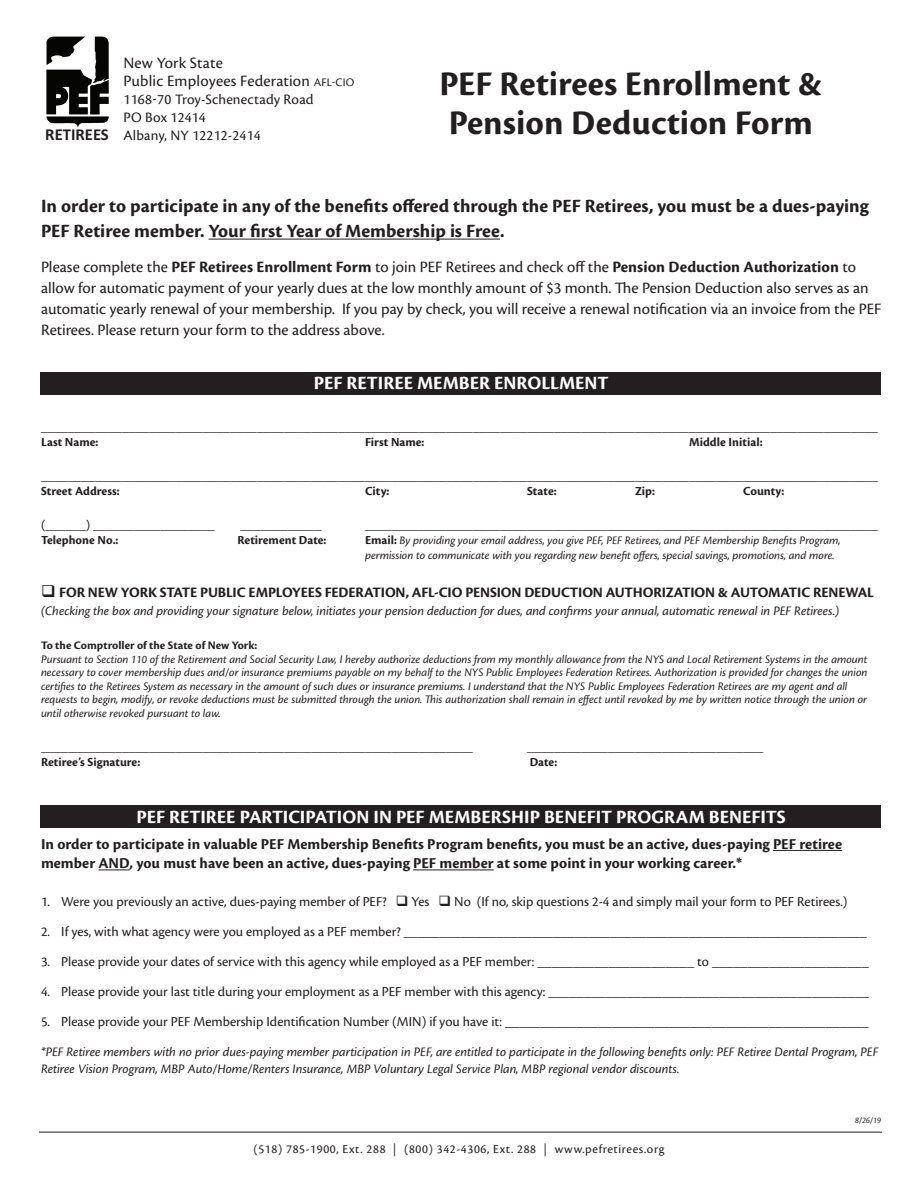
<style>
.page{position:relative;width:918px;height:1188px;background:#fff}
.page>*{position:absolute;margin:0;border:0;box-sizing:border-box;transform-origin:0 0}
.t1{font:700 36px "Cronos Pro";color:#231f20}
.t2{font:700 19.5px/25.5px "Cronos Pro";color:#231f20}
.t3{font:700 19.5px "Cronos Pro";letter-spacing:-.005em;color:#fff}
.t4{font:700 16.65px "Calibri";color:#231f20}
.t5{font:16.5px/21px "Cronos Pro";color:#231f20}
.t6{font:700 15.75px/19.5px "Cronos Pro";color:#231f20}
.t7{font:700 15px "Cronos Pro";letter-spacing:-.01em;color:#231f20}
.t8{font:15px "Cronos Pro";letter-spacing:.01em;color:#231f20}
.t9{font:14.25px "Cronos Pro";color:#231f20}
.t10{font:13.5px "Cronos Pro";color:#231f20}
.t11{font:italic 13.5px/16.5px "Cronos Pro";letter-spacing:-.005em;color:#231f20}
.t12{font:700 12.75px "Cronos Pro";color:#231f20}
.t13{font:12.75px "Cronos Pro";letter-spacing:.05em;color:#231f20}
.t14{font:italic 12px/13.5px "Cronos Pro";letter-spacing:-.005em;color:#231f20}
.t15{font:700 12px "Cronos Pro";color:#231f20}
.t16{font:italic 9px "Cronos Pro";color:#231f20}
.s1{font-size:12px}
.s2{font-weight:700}
.s3{font-weight:700;font-style:normal;font-size:12.75px}
.s4{font-style:italic}
</style>
<div class="page">
<div style="left:40px;top:805px;width:841px;height:22px;background:#231f20"></div>
<div style="left:40px;top:372px;width:841px;height:22px;background:#231f20"></div>
<hr style="left:209px;top:239px;width:291px;height:1px;background:#231f20">
<hr style="left:773px;top:850px;width:69px;height:1px;background:#231f20">
<hr style="left:99px;top:870px;width:31px;height:1px;background:#231f20">
<hr style="left:413px;top:870px;width:81px;height:1px;background:#231f20">
<svg style="left:46px;top:37px;width:63px;height:90px"></svg>
<hr style="left:39px;top:1132px;width:843px;height:1px;background:#231f20">
<p class="t5" style="left:123px;top:52px;width:101px">New York State</p>
<p class="t5" style="left:123px;top:70px;width:233px">Public Employees Federation <span class="s1">AFL-CIO</span></p>
<p class="t8" style="left:123px;top:90px;width:192px">1168-70 Troy-Schenectady Road</p>
<p class="t8" style="left:123px;top:108px;width:84px">PO Box 12414</p>
<p class="t4" style="left:45px;top:124px;width:65px">RETIREES</p>
<p class="t8" style="left:123px;top:126px;width:139px">Albany, NY 12212-2414</p>
<p class="t1" style="left:439px;top:63px;width:384px">PEF Retirees Enrollment &amp;</p>
<p class="t1" style="left:449px;top:102px;width:366px">Pension Deduction Form</p>
<p class="t2" style="left:41px;top:193px;width:829px">In order to participate in any of the benefits offered through the PEF Retirees, you must be a dues-paying<br>PEF Retiree member. Your first Year of Membership is Free.</p>
<p class="t5" style="left:41px;top:256px;width:842px">Please complete the <span class="s2">PEF Retirees Enrollment Form</span> to join PEF Retirees and check off the <span class="s2">Pension Deduction Authorization</span> to allow for automatic payment of your yearly dues at the low monthly amount of $3 month. The Pension Deduction also serves as an automatic yearly renewal of your membership. If you pay by check, you will receive a renewal notification via an invoice from the PEF Retirees. Please return your form to the address above.</p>
<p class="t3" style="left:314px;top:372px;width:296px">PEF RETIREE MEMBER ENROLLMENT</p>
<p class="t10" style="left:41px;top:419px;width:838px">____________________________________________________________________________________________________________________________</p>
<p class="t12" style="left:41px;top:435px;width:59px">Last Name:</p>
<p class="t12" style="left:365px;top:435px;width:61px">First Name:</p>
<p class="t12" style="left:689px;top:435px;width:75px">Middle Initial:</p>
<p class="t10" style="left:41px;top:468px;width:838px">____________________________________________________________________________________________________________________________</p>
<p class="t12" style="left:41px;top:484px;width:80px">Street Address:</p>
<p class="t12" style="left:365px;top:484px;width:26px">City:</p>
<p class="t12" style="left:527px;top:484px;width:31px">State:</p>
<p class="t12" style="left:635px;top:484px;width:21px">Zip:</p>
<p class="t12" style="left:743px;top:484px;width:43px">County:</p>
<p class="t10" style="left:41px;top:517px;width:175px">(______) __________________</p>
<p class="t10" style="left:240px;top:517px;width:82px">____________</p>
<p class="t10" style="left:365px;top:517px;width:514px">____________________________________________________________________________</p>
<p class="t12" style="left:41px;top:532px;width:79px">Telephone No.:</p>
<p class="t12" style="left:238px;top:532px;width:90px">Retirement Date:</p>
<p class="t14" style="left:365px;top:533px;width:477px"><span class="s3">Email:</span> By providing your email address, you give PEF, PEF Retirees, and PEF Membership Benefits Program,</p>
<p class="t14" style="left:365px;top:548px;width:471px">permission to communicate with you regarding new benefit offers, special savings, promotions, and more.</p>
<p class="t7" style="left:41px;top:584px;width:834px">❑ FOR NEW YORK STATE PUBLIC EMPLOYEES FEDERATION, AFL-CIO PENSION DEDUCTION AUTHORIZATION &amp; AUTOMATIC RENEWAL</p>
<p class="t11" style="left:41px;top:603px;width:800px">(Checking the box and providing your signature below, initiates your pension deduction for dues, and confirms your annual, automatic renewal in PEF Retirees.)</p>
<p class="t15" style="left:41px;top:638px;width:218px">To the Comptroller of the State of New York:</p>
<p class="t14" style="left:41px;top:652px;width:828px">Pursuant to Section 110 of the Retirement and Social Security Law, I hereby authorize deductions from my monthly allowance from the NYS and Local Retirement Systems in the amount necessary to cover membership dues and/or insurance premiums payable on my behalf to the NYS Public Employees Federation Retirees. Authorization is provided for changes the union certifies to the Retirees System as necessary in the amount of such dues or insurance premiums. I understand that the NYS Public Employees Federation Retirees are my agent and all requests to begin, modify, or revoke deductions must be submitted through the union. This authorization shall remain in effect until revoked by me by written notice through the union or until otherwise revoked pursuant to law.</p>
<p class="t10" style="left:41px;top:739px;width:433px">________________________________________________________________</p>
<p class="t10" style="left:527px;top:739px;width:238px">___________________________________</p>
<p class="t12" style="left:41px;top:755px;width:101px">Retiree’s Signature:</p>
<p class="t12" style="left:530px;top:755px;width:29px">Date:</p>
<p class="t3" style="left:137px;top:805px;width:651px">PEF RETIREE PARTICIPATION IN PEF MEMBERSHIP BENEFIT PROGRAM BENEFITS</p>
<p class="t6" style="left:41px;top:834px;width:803px">In order to participate in valuable PEF Membership Benefits Program benefits, you must be an active, dues-paying PEF retiree member AND, you must have been an active, dues-paying PEF member at some point in your working career.*</p>
<p class="t9" style="left:41px;top:894px;width:808px">1. Were you previously an active, dues-paying member of PEF? ❑ Yes ❑ No (If no, skip questions 2-4 and simply mail your form to PEF Retirees.)</p>
<p class="t9" style="left:41px;top:924px;width:827px">2. If yes, with what agency were you employed as a PEF member? _________________________________________________________________</p>
<p class="t9" style="left:41px;top:954px;width:829px">3. Please provide your dates of service with this agency while employed as a PEF member: ______________________ to ______________________</p>
<p class="t9" style="left:41px;top:984px;width:829px">4. Please provide your last title during your employment as a PEF member with this agency: _____________________________________________</p>
<p class="t9" style="left:41px;top:1014px;width:829px">5. Please provide your PEF Membership Identification Number (MIN) if you have it: ___________________________________________________</p>
<p class="t11" style="left:41px;top:1044px;width:839px">*PEF Retiree members with no prior dues-paying member participation in PEF, are entitled to participate in the following benefits only: PEF Retiree Dental Program, PEF<br>Retiree Vision Program, MBP Auto/Home/Renters Insurance, MBP Voluntary Legal Service Plan, MBP regional vendor discounts.</p>
<p class="t13" style="left:254px;top:1142px;width:412px">(518) 785-1900, Ext. 288 <span class="s4">|</span> (800) 342-4306, Ext. 288 <span class="s4">|</span> www.pefretirees.org</p>
<p class="t16" style="left:855px;top:1115px;width:28px">8/26/19</p>
</div>
